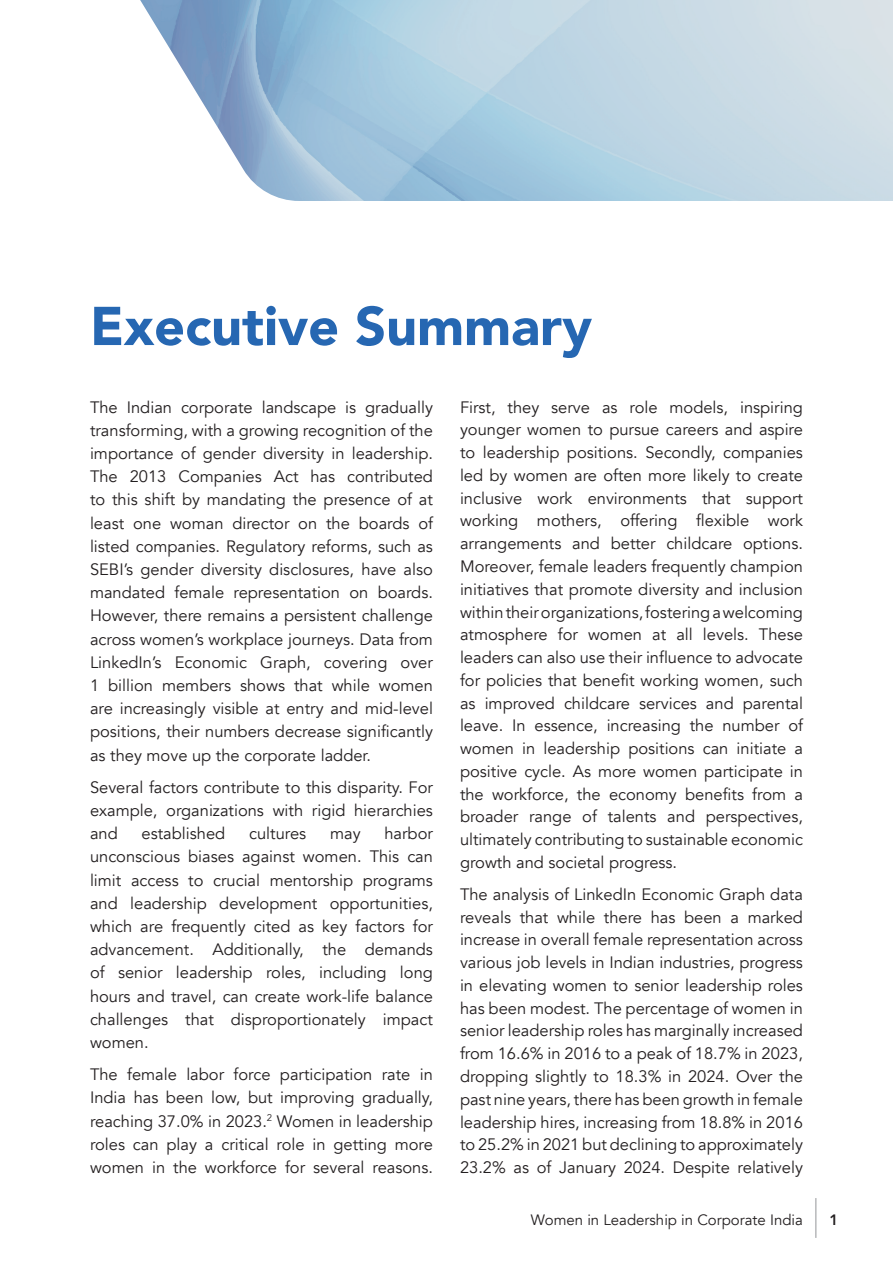
<style>
.page{position:relative;width:893px;height:1263px;background:#fff}
.page>*{position:absolute;margin:0;border:0;box-sizing:border-box;transform-origin:0 0}
.t1{font:900 54px "Avenir";color:#2667b2}
.t2{font:16.5px/22.8px "Avenir";color:#231f20;text-align:justify}
.t3{font:15px "Avenir";color:#231f20}
.t4{font:800 15px "Avenir";color:#231f20}
</style>
<div class="page">
<img style="left:140px;top:0;width:753px;height:201px">
<hr style="left:815px;top:1198px;width:1px;height:40px;background:#939598">
<h1 class="t1" style="left:90px;top:280px;width:504px">Executive Summary</h1>
<p class="t2" style="left:90px;top:395px;width:345px;line-height:23.2px">The Indian corporate landscape is gradually transforming, with a growing recognition of the importance of gender diversity in leadership.<br>The 2013 Companies Act has contributed to this shift by mandating the presence of at least one woman director on the boards of listed companies. Regulatory reforms, such as SEBI’s gender diversity disclosures, have also mandated female representation on boards.<br>However, there remains a persistent challenge across women’s workplace journeys. Data from LinkedIn’s Economic Graph, covering over 1 billion members shows that while women are increasingly visible at entry and mid-level positions, their numbers decrease significantly as they move up the corporate ladder.</p>
<p class="t2" style="left:90px;top:776px;width:344px;line-height:23.2px">Several factors contribute to this disparity. For example, organizations with rigid hierarchies and</p>
<p class="t2" style="left:90px;top:822px;width:344px;line-height:23.2px;text-indent:294px">harbor unconscious biases against women. This can limit access to crucial mentorship programs and leadership development opportunities, which are frequently cited as key factors for advancement. Additionally, the demands of senior leadership roles, including long hours and travel, can create work-life balance challenges that disproportionately impact women.</p>
<p class="t2" style="left:90px;top:1063px;width:344px;line-height:23.2px">The female labor force participation rate in India has been low, but improving gradually, reaching 37.0% in 2023.<sup>2</sup> Women in leadership roles can play a critical role in getting more women in the workforce for several reasons.</p>
<p class="t2" style="left:142px;top:822px;width:85px">established</p>
<p class="t2" style="left:249px;top:822px;width:59px">cultures</p>
<p class="t2" style="left:330px;top:822px;width:32px">may</p>
<p class="t2" style="left:460px;top:396px;width:345px">First, they serve as role models, inspiring younger women to pursue careers and aspire to leadership positions. Secondly, companies led by women are often more likely to create inclusive work environments that support working mothers, offering flexible work arrangements and better childcare options.<br>Moreover, female leaders frequently champion initiatives that promote diversity and inclusion within their organizations, fostering a welcoming atmosphere for women at all levels. These leaders can also use their influence to advocate for policies that benefit working women, such as improved childcare services and parental leave. In essence, increasing the number of women in leadership positions can initiate a positive cycle. As more women participate in the workforce, the economy benefits from a broader range of talents and perspectives, ultimately contributing to sustainable economic growth and societal progress.</p>
<p class="t2" style="left:460px;top:883px;width:345px">The analysis of LinkedIn Economic Graph data reveals that while there has been a marked increase in overall female representation across various job levels in Indian industries, progress in elevating women to senior leadership roles has been modest. The percentage of women in senior leadership roles has marginally increased from 16.6% in 2016 to a peak of 18.7% in 2023, dropping slightly to 18.3% in 2024. Over the past nine years, there has been growth in female leadership hires, increasing from 18.8% in 2016 to 25.2% in 2021 but declining to approximately 23.2% as of January 2024. Despite relatively</p>
<p class="t3" style="left:531px;top:1211px;width:274px">Women in Leadership in Corporate India</p>
<p class="t4" style="left:829px;top:1208px;width:10px">1</p>
</div>
